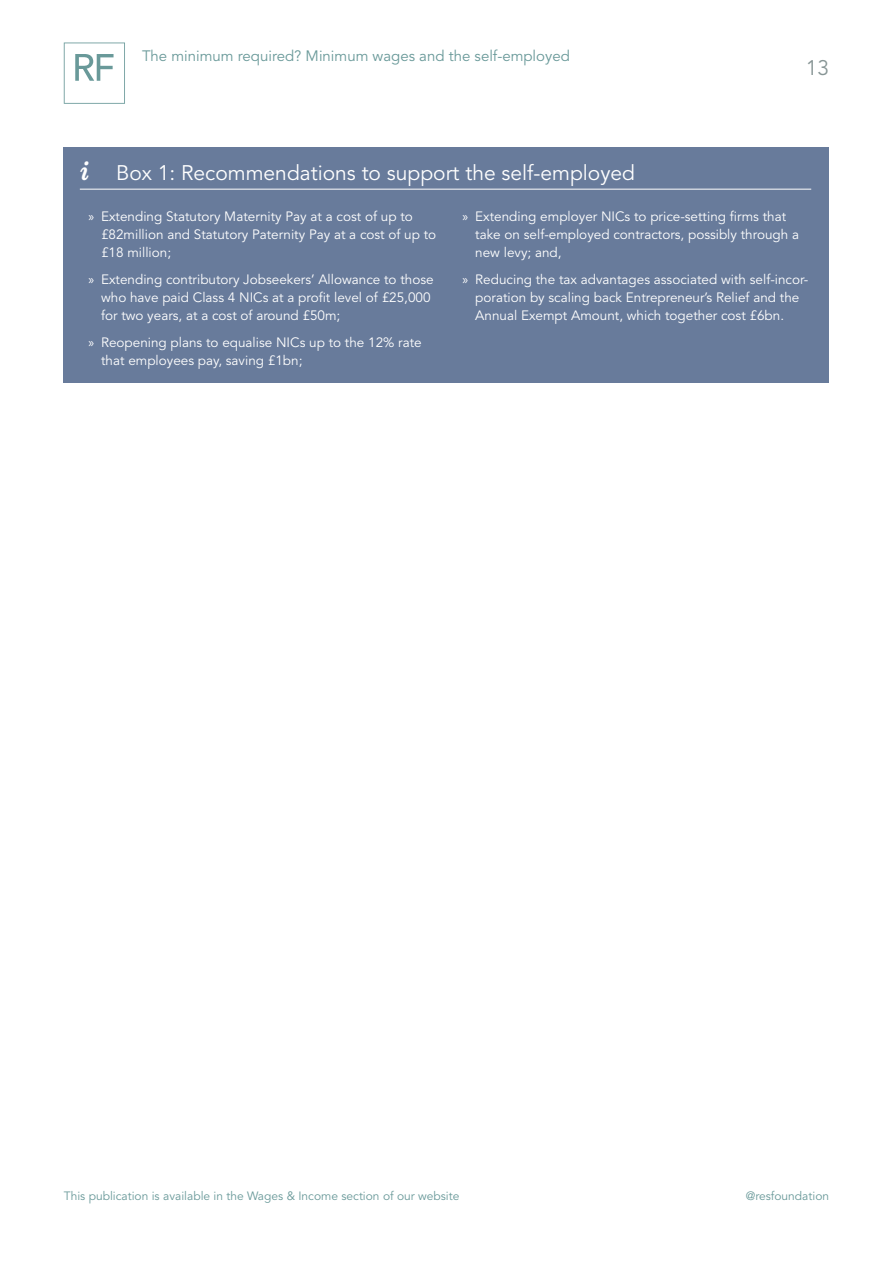
<style>
.page{position:relative;width:893px;height:1263px;background:#fff}
.page>*{position:absolute;margin:0;border:0;box-sizing:border-box;transform-origin:0 0}
.t1{font:21px "Avenir LT Std";color:#fff}
.t2{font:21px "Avenir LT Std";color:#879595}
.t3{font:15px "Avenir LT Std";color:#699999}
.t4{font:13.5px/18px "Avenir LT Std";color:#fff}
.t5{font:12px "Avenir LT Std";color:#699999}
.s1{font-family:"Sentinel";font-weight:600;font-style:italic;font-size:27px}
.s2{font-family:"Myriad Pro"}
</style>
<div class="page">
<svg style="left:64px;top:43px;width:61px;height:61px"></svg>
<div style="left:63px;top:147px;width:765px;height:235px;background:#687b9b"></div>
<hr style="left:80px;top:189px;width:731px;height:1px;background:#fff">
<p class="t3" style="left:142px;top:48px;width:429px">The minimum required? Minimum wages and the self-employed</p>
<h1 class="t2" style="left:806px;top:56px;width:25px">13</h1>
<h1 class="t1" style="left:80px;top:161px;width:557px"><span class="s1">i</span> Box 1: Recommendations to support the self-employed</h1>
<p class="t4" style="left:101px;top:208px;width:337px;text-indent:-13px"><span class="s2">»</span> Extending Statutory Maternity Pay at a cost of up to £82million and Statutory Paternity Pay at a cost of up to £18 million;</p>
<p class="t4" style="left:101px;top:271px;width:334px;text-indent:-13px"><span class="s2">»</span> Extending contributory Jobseekers’ Allowance to those who have paid Class 4 NICs at a profit level of £25,000 for two years, at a cost of around £50m;</p>
<p class="t4" style="left:101px;top:334px;width:322px;text-indent:-13px"><span class="s2">»</span> Reopening plans to equalise NICs up to the 12% rate that employees pay, saving £1bn;</p>
<p class="t4" style="left:475px;top:208px;width:325px;text-indent:-13px"><span class="s2">»</span> Extending employer NICs to price-setting firms that take on self-employed contractors, possibly through a new levy; and,</p>
<p class="t4" style="left:475px;top:271px;width:335px;text-indent:-13px"><span class="s2">»</span> Reducing the tax advantages associated with self-incor&shy;poration by scaling back Entrepreneur’s Relief and the<br>Annual Exempt Amount, which together cost £6bn.</p>
<p class="t5" style="left:64px;top:1189px;width:397px">This publication is available in the Wages &amp; Income section of our website</p>
<p class="t5" style="left:746px;top:1189px;width:85px">@resfoundation</p>
</div>
